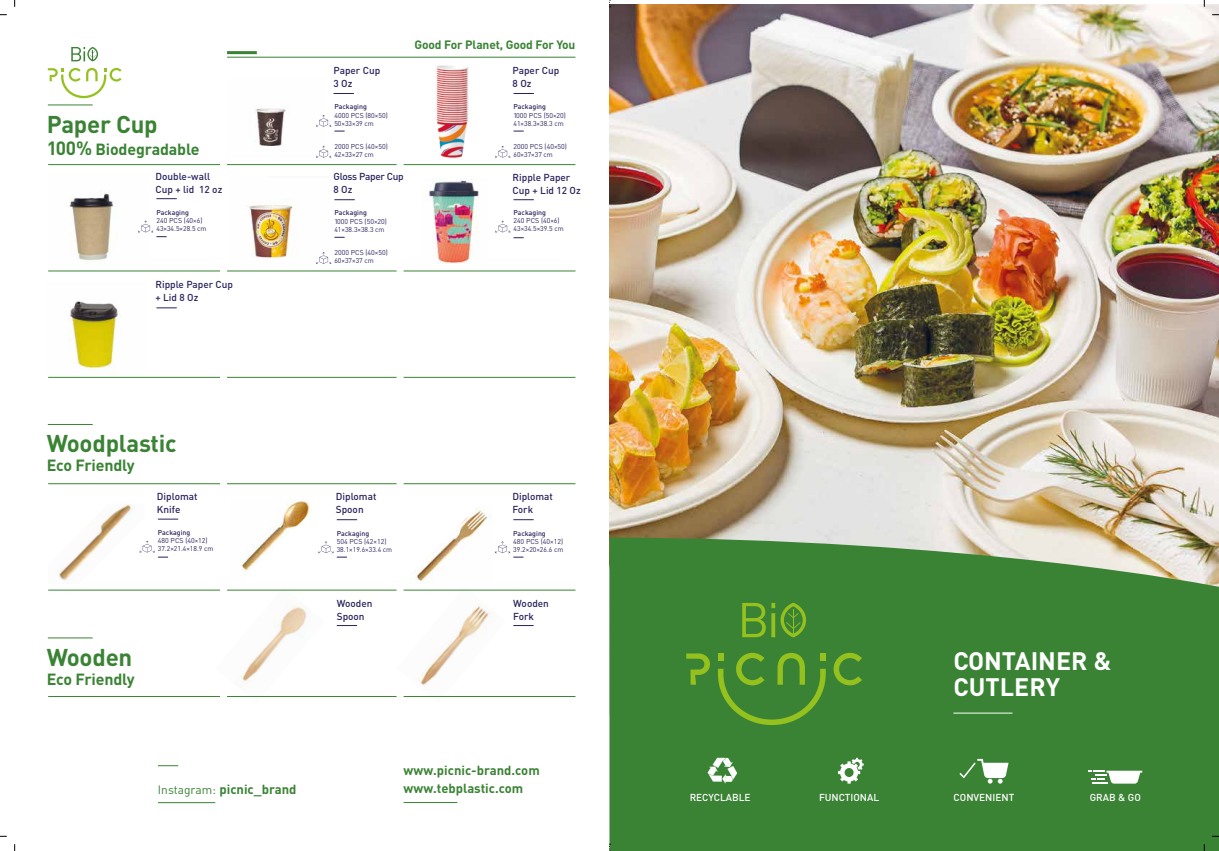
<style>
.page{position:relative;width:1219px;height:851px;background:#fff}
.page>*{position:absolute;margin:0;border:0;box-sizing:border-box;transform-origin:0 0}
.t1{font:700 25px/26px "DIN Pro";color:#fff}
.t2{font:700 24px "DIN Pro";letter-spacing:-.01em;color:#3a8334}
.t3{font:700 16px "DIN Pro";letter-spacing:-.01em;color:#3a8334}
.t4{font:700 13px "DIN Pro";color:#3a8334}
.t5{font:700 12px "DIN Pro";letter-spacing:-.01em;color:#3a8334}
.t6{font:500 10px/13px "DIN Pro";color:#29235c}
.t7{font:500 10px "DIN Pro";color:#fff}
.t8{font:500 10px/13px "DIN Pro";letter-spacing:-.025em;color:#29235c}
.t9{font:7px/8px "DIN Pro";color:#29235c}
.t10{font:500 7px "DIN Pro";color:#29235c}
.s1{font-size:19px}
.s2{font-weight:400;font-size:12px}
</style>
<div class="page">
<img style="left:215px;top:589px;width:110px;height:108px">
<img style="left:403px;top:589px;width:103px;height:108px">
<img style="left:609px;top:5px;width:610px;height:532px">
<div style="left:609px;top:537px;width:610px;height:313px;background:#3a8334"></div>
<svg style="left:838px;top:757px;width:26px;height:26px"></svg>
<svg style="left:1088px;top:770px;width:54px;height:13px"></svg>
<hr style="left:953px;top:712px;width:59px;height:1px;background:#fff">
<svg style="left:959px;top:758px;width:49px;height:25px"></svg>
<svg style="left:708px;top:757px;width:29px;height:26px"></svg>
<svg style="left:686px;top:653px;width:26px;height:31px"></svg>
<svg style="left:832px;top:652px;width:30px;height:33px"></svg>
<svg style="left:718px;top:652px;width:108px;height:73px;background:#4e902f"></svg>
<svg style="left:742px;top:602px;width:33px;height:35px"></svg>
<svg style="left:781px;top:602px;width:25px;height:35px"></svg>
<img style="left:429px;top:178px;width:50px;height:86px">
<img style="left:248px;top:200px;width:49px;height:58px">
<img style="left:69px;top:193px;width:45px;height:71px">
<img style="left:69px;top:301px;width:49px;height:73px">
<hr style="left:227px;top:57px;width:348px;height:1px;background:#3a8334">
<hr style="left:227px;top:51px;width:30px;height:3px;background:#3a8334">
<hr style="left:227px;top:164px;width:170px;height:1px;background:#3a8334">
<hr style="left:227px;top:271px;width:170px;height:1px;background:#3a8334">
<hr style="left:227px;top:483px;width:170px;height:1px;background:#3a8334">
<hr style="left:227px;top:590px;width:170px;height:1px;background:#3a8334">
<hr style="left:404px;top:164px;width:171px;height:1px;background:#3a8334">
<hr style="left:404px;top:271px;width:171px;height:1px;background:#3a8334">
<hr style="left:404px;top:483px;width:171px;height:1px;background:#3a8334">
<hr style="left:404px;top:590px;width:171px;height:1px;background:#3a8334">
<hr style="left:48px;top:164px;width:172px;height:1px;background:#3a8334">
<hr style="left:48px;top:271px;width:172px;height:1px;background:#3a8334">
<hr style="left:48px;top:483px;width:172px;height:1px;background:#3a8334">
<hr style="left:48px;top:590px;width:172px;height:1px;background:#3a8334">
<hr style="left:48px;top:696px;width:172px;height:1px;background:#3a8334">
<svg style="left:48px;top:68px;width:74px;height:30px"></svg>
<svg style="left:71px;top:47px;width:27px;height:14px"></svg>
<hr style="left:227px;top:696px;width:170px;height:1px;background:#3a8334">
<hr style="left:404px;top:696px;width:171px;height:1px;background:#3a8334">
<svg style="left:158px;top:765px;width:20px;height:1px"></svg>
<hr style="left:158px;top:802px;width:57px;height:1px;background:#3a8334">
<hr style="left:404px;top:802px;width:53px;height:1px;background:#3a8334">
<svg style="left:316px;top:252px;width:15px;height:12px"></svg>
<img style="left:255px;top:108px;width:31px;height:39px">
<img style="left:436px;top:65px;width:33px;height:93px">
<svg style="left:514px;top:199px;width:20px;height:1px"></svg>
<svg style="left:334px;top:199px;width:21px;height:1px"></svg>
<svg style="left:156px;top:307px;width:21px;height:1px"></svg>
<svg style="left:495px;top:146px;width:15px;height:12px"></svg>
<svg style="left:316px;top:146px;width:15px;height:12px"></svg>
<svg style="left:514px;top:93px;width:20px;height:1px"></svg>
<svg style="left:316px;top:115px;width:29px;height:17px"></svg>
<svg style="left:333px;top:93px;width:21px;height:1px"></svg>
<svg style="left:495px;top:220px;width:29px;height:18px"></svg>
<svg style="left:156px;top:198px;width:21px;height:1px"></svg>
<svg style="left:138px;top:220px;width:29px;height:17px"></svg>
<hr style="left:48px;top:105px;width:45px;height:1px;background:#3a8334">
<hr style="left:48px;top:424px;width:45px;height:1px;background:#3a8334">
<hr style="left:48px;top:637px;width:45px;height:1px;background:#3a8334">
<svg style="left:337px;top:625px;width:20px;height:1px"></svg>
<svg style="left:513px;top:625px;width:21px;height:1px"></svg>
<hr style="left:227px;top:377px;width:170px;height:1px;background:#3a8334">
<hr style="left:404px;top:377px;width:171px;height:1px;background:#3a8334">
<hr style="left:48px;top:377px;width:172px;height:1px;background:#3a8334">
<svg style="left:158px;top:519px;width:20px;height:1px"></svg>
<svg style="left:144px;top:540px;width:24px;height:17px"></svg>
<img style="left:56px;top:504px;width:88px;height:77px">
<svg style="left:513px;top:519px;width:21px;height:1px"></svg>
<svg style="left:495px;top:541px;width:28px;height:16px"></svg>
<svg style="left:337px;top:519px;width:20px;height:1px"></svg>
<svg style="left:324px;top:541px;width:23px;height:16px"></svg>
<img style="left:416px;top:509px;width:75px;height:75px">
<img style="left:241px;top:500px;width:83px;height:72px">
<h2 class="t2" style="left:47px;top:108px;width:112px">Paper Cup</h2>
<h3 class="t3" style="left:47px;top:139px;width:154px"><span class="s1">100%</span> Biodegradable</h3>
<h3 class="t6" style="left:156px;top:170px;width:68px">Double-wall<br>Cup + lid 12 oz</h3>
<p class="t10" style="left:156px;top:207px;width:34px">Packaging</p>
<p class="t9" style="left:156px;top:216px;width:52px">240 PCS (40×6)<br>43×34.5×28.5 cm</p>
<h3 class="t6" style="left:156px;top:278px;width:79px">Ripple Paper Cup + Lid 8 Oz</h3>
<h2 class="t2" style="left:47px;top:427px;width:131px">Woodplastic</h2>
<h3 class="t3" style="left:47px;top:454px;width:89px">Eco Friendly</h3>
<h3 class="t6" style="left:157px;top:489px;width:42px">Diplomat<br>Knife</h3>
<p class="t10" style="left:158px;top:527px;width:34px">Packaging</p>
<p class="t9" style="left:158px;top:536px;width:57px">480 PCS (40×12)<br>37.2×21.4×18.9 cm</p>
<h2 class="t2" style="left:47px;top:640px;width:87px">Wooden</h2>
<h3 class="t3" style="left:47px;top:668px;width:89px">Eco Friendly</h3>
<h3 class="t6" style="left:333px;top:64px;width:48px">Paper Cup<br>3 Oz</h3>
<p class="t10" style="left:334px;top:102px;width:34px">Packaging</p>
<p class="t9" style="left:334px;top:111px;width:55px">4000 PCS (80×50)<br>50×33×39 cm</p>
<p class="t9" style="left:334px;top:142px;width:55px">2000 PCS (40×50)<br>42×33×27 cm</p>
<h3 class="t8" style="left:333px;top:170px;width:72px">Gloss Paper Cup<br>8 Oz</h3>
<p class="t10" style="left:334px;top:208px;width:34px">Packaging</p>
<p class="t9" style="left:334px;top:248px;width:55px">2000 PCS (40×50)<br>60×37×37 cm</p>
<p class="t9" style="left:334px;top:217px;width:54px">1000 PCS (50×20)<br>41×38.3×38.3 cm</p>
<h3 class="t5" style="left:415px;top:37px;width:162px">Good For Planet, Good For You</h3>
<h3 class="t6" style="left:513px;top:64px;width:48px">Paper Cup<br>8 Oz</h3>
<p class="t10" style="left:514px;top:102px;width:34px">Packaging</p>
<p class="t9" style="left:514px;top:142px;width:55px">2000 PCS (40×50)<br>60×37×37 cm</p>
<p class="t9" style="left:514px;top:111px;width:54px">1000 PCS (50×20)<br>41×38.3×38.3 cm</p>
<h3 class="t6" style="left:513px;top:171px;width:70px">Ripple Paper<br>Cup + Lid 12 Oz</h3>
<p class="t10" style="left:514px;top:207px;width:34px">Packaging</p>
<p class="t9" style="left:514px;top:216px;width:52px">240 PCS (40×6)<br>43×34.5×39.5 cm</p>
<h3 class="t6" style="left:336px;top:489px;width:42px">Diplomat<br>Spoon</h3>
<h3 class="t6" style="left:512px;top:489px;width:42px">Diplomat<br>Fork</h3>
<p class="t10" style="left:337px;top:528px;width:34px">Packaging</p>
<p class="t10" style="left:513px;top:528px;width:34px">Packaging</p>
<p class="t9" style="left:513px;top:537px;width:52px">480 PCS (40×12)<br>39.2×20×26.6 cm</p>
<p class="t9" style="left:337px;top:537px;width:57px">504 PCS (42×12)<br>38.1×19.6×33.4 cm</p>
<h3 class="t6" style="left:337px;top:596px;width:37px">Wooden<br>Spoon</h3>
<h3 class="t6" style="left:513px;top:596px;width:37px">Wooden<br>Fork</h3>
<h3 class="t4" style="left:404px;top:761px;width:138px">www.picnic-brand.com</h3>
<h3 class="t4" style="left:158px;top:780px;width:140px"><span class="s2">Instagram:</span> picnic_brand</h3>
<h3 class="t4" style="left:404px;top:779px;width:121px">www.tebplastic.com</h3>
<h1 class="t1" style="left:953px;top:646px;width:159px">CONTAINER &amp;<br>CUTLERY</h1>
<h3 class="t7" style="left:690px;top:790px;width:62px">RECYCLABLE</h3>
<h3 class="t7" style="left:819px;top:790px;width:62px">FUNCTIONAL</h3>
<h3 class="t7" style="left:954px;top:790px;width:62px">CONVENIENT</h3>
<h3 class="t7" style="left:1090px;top:790px;width:52px">GRAB &amp; GO</h3>
</div>
